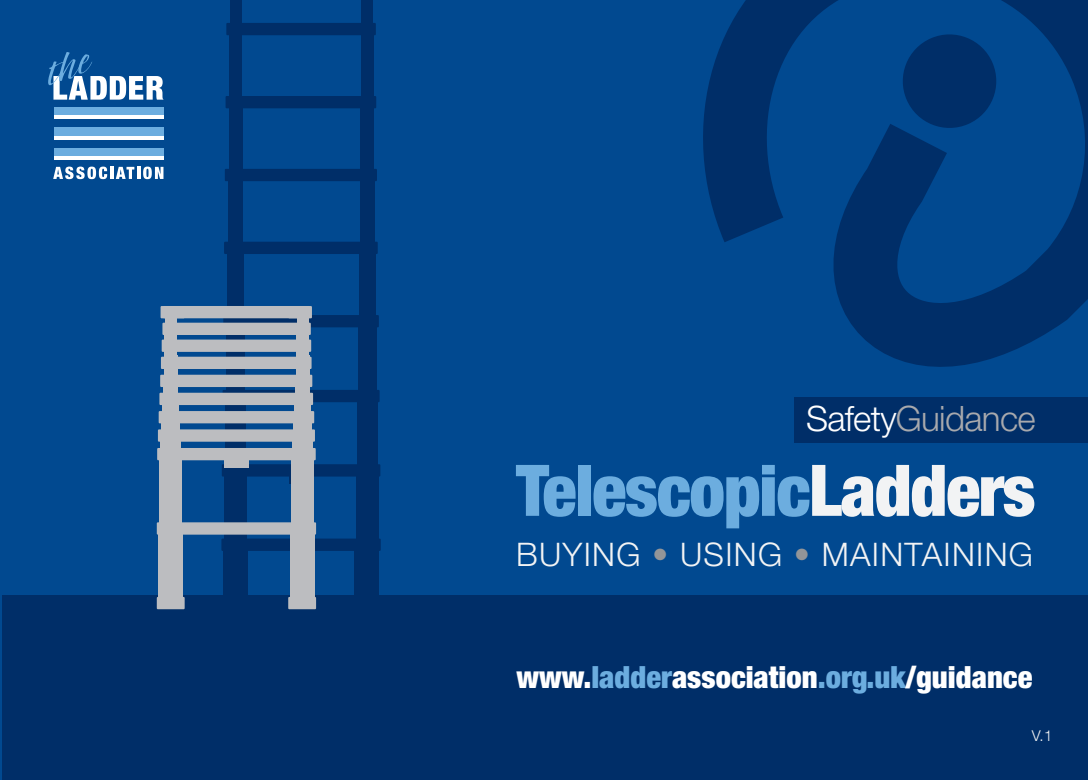
<style>
.page{position:relative;width:1088px;height:780px;background:#fff}
.page>*{position:absolute;margin:0;border:0;box-sizing:border-box;transform-origin:0 0}
.t1{font:900 condensed 71.25px "Helvetica Neue";letter-spacing:-.02em;color:#6caddf}
.t2{font:300 35px "Helvetica Neue";letter-spacing:-.02em;color:#a8a9ad}
.t3{font:300 32.5px "Helvetica Neue";letter-spacing:.04em;color:#f2f3f4}
.t4{font:900 condensed 30.62px "Helvetica Neue";color:#fff}
.t5{font:300 15px "Helvetica Neue";color:#f2f3f4}
.s1{color:#fff}
.s2{color:#f2f3f4}
.s3{color:#939598}
.s4{color:#6caddf}
</style>
<div class="page">
<div style="left:0;top:0;width:1088px;height:779px;background:#014990"></div>
<div style="left:2px;top:595px;width:1086px;height:184px;background:#002e68"></div>
<svg style="left:711px;top:0;width:377px;height:367px"></svg>
<div style="left:355px;top:550px;width:24px;height:64px;background:#002e68"></div>
<div style="left:223px;top:550px;width:25px;height:64px;background:#002e68"></div>
<div style="left:224px;top:475px;width:23px;height:64px;background:#002e68"></div>
<div style="left:226px;top:401px;width:20px;height:64px;background:#002e68"></div>
<div style="left:227px;top:326px;width:18px;height:64px;background:#002e68"></div>
<div style="left:227px;top:253px;width:17px;height:64px;background:#002e68"></div>
<div style="left:228px;top:180px;width:15px;height:64px;background:#002e68"></div>
<div style="left:229px;top:107px;width:13px;height:64px;background:#002e68"></div>
<div style="left:229px;top:34px;width:13px;height:64px;background:#002e68"></div>
<div style="left:230px;top:0;width:12px;height:26px;background:#002e68"></div>
<div style="left:221px;top:538px;width:160px;height:13px;background:#002e68"></div>
<div style="left:222px;top:464px;width:158px;height:12px;background:#002e68"></div>
<div style="left:223px;top:390px;width:157px;height:12px;background:#002e68"></div>
<div style="left:223px;top:315px;width:156px;height:12px;background:#002e68"></div>
<div style="left:224px;top:242px;width:154px;height:12px;background:#002e68"></div>
<div style="left:225px;top:169px;width:152px;height:12px;background:#002e68"></div>
<div style="left:226px;top:96px;width:150px;height:12px;background:#002e68"></div>
<div style="left:226px;top:23px;width:150px;height:12px;background:#002e68"></div>
<div style="left:356px;top:475px;width:22px;height:64px;background:#002e68"></div>
<div style="left:357px;top:401px;width:20px;height:64px;background:#002e68"></div>
<div style="left:358px;top:326px;width:18px;height:64px;background:#002e68"></div>
<div style="left:359px;top:253px;width:16px;height:64px;background:#002e68"></div>
<div style="left:360px;top:180px;width:14px;height:64px;background:#002e68"></div>
<div style="left:360px;top:107px;width:14px;height:64px;background:#002e68"></div>
<div style="left:361px;top:34px;width:12px;height:64px;background:#002e68"></div>
<div style="left:361px;top:0;width:12px;height:26px;background:#002e68"></div>
<div style="left:289px;top:475px;width:24px;height:8px;background:#002e68"></div>
<svg style="left:896px;top:28px;width:106px;height:106px"></svg>
<div style="left:290px;top:534px;width:25px;height:64px;background:#bcbdc0"></div>
<div style="left:288px;top:597px;width:28px;height:12px;background:#bcbdc0"></div>
<div style="left:157px;top:597px;width:28px;height:12px;background:#bcbdc0"></div>
<div style="left:158px;top:534px;width:25px;height:64px;background:#bcbdc0"></div>
<div style="left:160px;top:459px;width:22px;height:64px;background:#bcbdc0"></div>
<div style="left:161px;top:439px;width:20px;height:64px;background:#bcbdc0"></div>
<div style="left:162px;top:417px;width:18px;height:64px;background:#bcbdc0"></div>
<div style="left:163px;top:397px;width:16px;height:64px;background:#bcbdc0"></div>
<div style="left:164px;top:355px;width:14px;height:64px;background:#bcbdc0"></div>
<div style="left:157px;top:522px;width:159px;height:12px;background:#bcbdc0"></div>
<div style="left:157px;top:448px;width:159px;height:12px;background:#bcbdc0"></div>
<div style="left:158px;top:429px;width:157px;height:12px;background:#bcbdc0"></div>
<div style="left:159px;top:411px;width:155px;height:12px;background:#bcbdc0"></div>
<div style="left:159px;top:393px;width:154px;height:12px;background:#bcbdc0"></div>
<div style="left:160px;top:375px;width:152px;height:12px;background:#bcbdc0"></div>
<div style="left:161px;top:356px;width:151px;height:13px;background:#bcbdc0"></div>
<div style="left:162px;top:339px;width:149px;height:13px;background:#bcbdc0"></div>
<div style="left:162px;top:322px;width:149px;height:13px;background:#bcbdc0"></div>
<div style="left:163px;top:306px;width:147px;height:12px;background:#bcbdc0"></div>
<div style="left:161px;top:306px;width:24px;height:12px;background:#bcbdc0"></div>
<div style="left:165px;top:317px;width:12px;height:75px;background:#bcbdc0"></div>
<div style="left:291px;top:459px;width:23px;height:64px;background:#bcbdc0"></div>
<div style="left:292px;top:439px;width:20px;height:64px;background:#bcbdc0"></div>
<div style="left:293px;top:417px;width:19px;height:64px;background:#bcbdc0"></div>
<div style="left:294px;top:397px;width:17px;height:64px;background:#bcbdc0"></div>
<div style="left:295px;top:376px;width:15px;height:64px;background:#bcbdc0"></div>
<div style="left:296px;top:336px;width:13px;height:64px;background:#bcbdc0"></div>
<div style="left:296px;top:327px;width:12px;height:64px;background:#bcbdc0"></div>
<div style="left:297px;top:317px;width:11px;height:75px;background:#bcbdc0"></div>
<div style="left:288px;top:306px;width:24px;height:12px;background:#bcbdc0"></div>
<div style="left:224px;top:459px;width:25px;height:8px;background:#bcbdc0"></div>
<svg style="left:53px;top:167px;width:110px;height:12px"></svg>
<div style="left:54px;top:107px;width:109px;height:9px;background:#6caddf"></div>
<hr style="left:54px;top:116px;width:109px;height:3px;background:#fff">
<div style="left:54px;top:127px;width:109px;height:9px;background:#6caddf"></div>
<hr style="left:54px;top:136px;width:109px;height:3px;background:#fff">
<div style="left:54px;top:148px;width:109px;height:9px;background:#6caddf"></div>
<hr style="left:54px;top:157px;width:109px;height:3px;background:#fff">
<svg style="left:48px;top:52px;width:115px;height:48px"></svg>
<div style="left:795px;top:397px;width:293px;height:45px;background:#002e68"></div>
<p class="t2" style="left:806px;top:405px;width:231px"><span class="s1">Safety</span>Guidance</p>
<h1 class="t1" style="left:516px;top:464px;width:521px">Telescopic<span class="s2">Ladders</span></h1>
<p class="t3" style="left:516px;top:542px;width:518px">BUYING <span class="s3">•</span> USING <span class="s3">•</span> MAINTAINING</p>
<p class="t4" style="left:516px;top:665px;width:517px">www.<span class="s4">ladder</span>association<span class="s4">.org.uk</span>/guidance</p>
<p class="t5" style="left:1032px;top:730px;width:22px">V.1</p>
</div>
